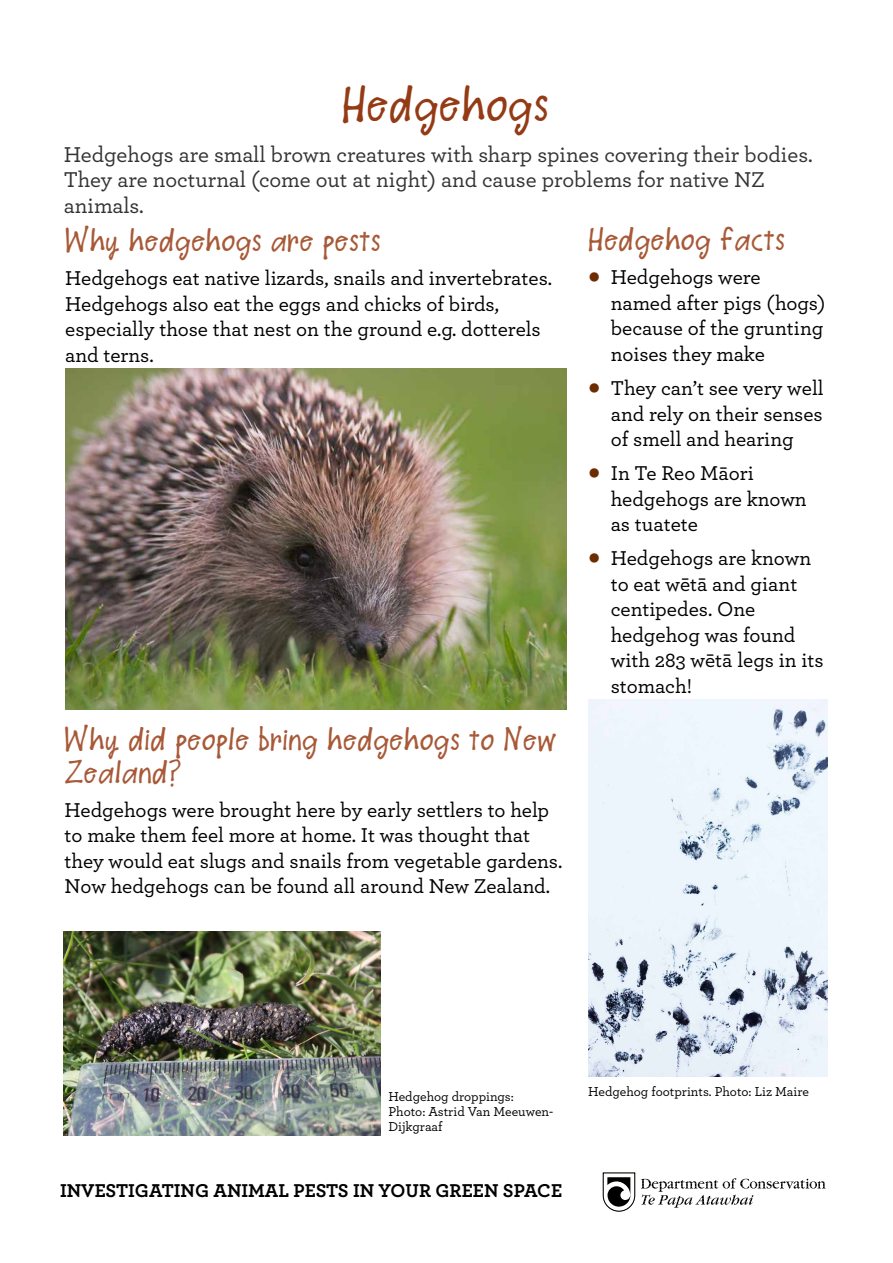
<style>
.page{position:relative;width:893px;height:1263px;background:#fff}
.page>*{position:absolute;margin:0;border:0;box-sizing:border-box;transform-origin:0 0}
.t1{font:42px "Salli Scribbles";color:#943b15}
.t2{font:27px/33px "Salli Scribbles";color:#a85937}
.t3{font:500 22.5px/25.5px "Archer Pro";color:#333}
.t4{font:500 21px/25.5px "Archer Pro";color:#000}
.t5{font:700 19.5px "Archer Pro";color:#000}
.t6{font:500 13.5px/15px "Archer Pro";color:#000}
.s1{font-weight:700;font-size:36px;color:#6d2c00}
</style>
<div class="page">
<svg style="left:603px;top:1172px;width:32px;height:39px"></svg>
<svg style="left:641px;top:1178px;width:185px;height:30px"></svg>
<img style="left:588px;top:700px;width:239px;height:376px">
<img style="left:63px;top:931px;width:318px;height:204px">
<img style="left:65px;top:368px;width:502px;height:341px">
<h1 class="t1" style="left:342px;top:67px;width:209px">Hedgehogs</h1>
<p class="t3" style="left:64px;top:140px;width:751px">Hedgehogs are small brown creatures with sharp spines covering their bodies.<br>They are nocturnal (come out at night) and cause problems for native NZ animals.</p>
<p class="t2" style="left:65px;top:222px;width:317px">Why hedgehogs are pests</p>
<p class="t4" style="left:65px;top:265px;width:488px">Hedgehogs eat native lizards, snails and invertebrates.<br>Hedgehogs also eat the eggs and chicks of birds, especially those that nest on the ground e.g. dotterels and terns.</p>
<p class="t2" style="left:588px;top:221px;width:198px">Hedgehog facts</p>
<p class="t4" style="left:611px;top:264px;width:216px;text-indent:-23px"><span class="s1">•</span> Hedgehogs were named after pigs (hogs) because of the grunting noises they make</p>
<p class="t4" style="left:611px;top:374px;width:214px;text-align:justify;text-indent:-23px"><span class="s1">•</span> They can’t see very well and rely on their senses of smell and hearing</p>
<p class="t4" style="left:611px;top:459px;width:198px;text-indent:-23px"><span class="s1">•</span> In Te Reo Māori hedgehogs are known as tuatete</p>
<p class="t4" style="left:611px;top:544px;width:214px;text-indent:-23px"><span class="s1">•</span> Hedgehogs are known to eat wētā and giant centipedes. One hedgehog was found with 283 wētā legs in its stomach!</p>
<p class="t2" style="left:65px;top:721px;width:494px">Why did people bring hedgehogs to New<br>Zealand?</p>
<p class="t4" style="left:65px;top:796px;width:499px">Hedgehogs were brought here by early settlers to help to make them feel more at home. It was thought that they would eat slugs and snails from vegetable gardens.<br>Now hedgehogs can be found all around New Zealand.</p>
<p class="t6" style="left:388px;top:1088px;width:166px">Hedgehog droppings:<br>Photo: Astrid Van Meeuwen-<br>Dijkgraaf</p>
<p class="t6" style="left:588px;top:1083px;width:222px">Hedgehog footprints. Photo: Liz Maire</p>
<p class="t5" style="left:60px;top:1175px;width:504px">INVESTIGATING ANIMAL PESTS IN YOUR GREEN SPACE</p>
</div>
